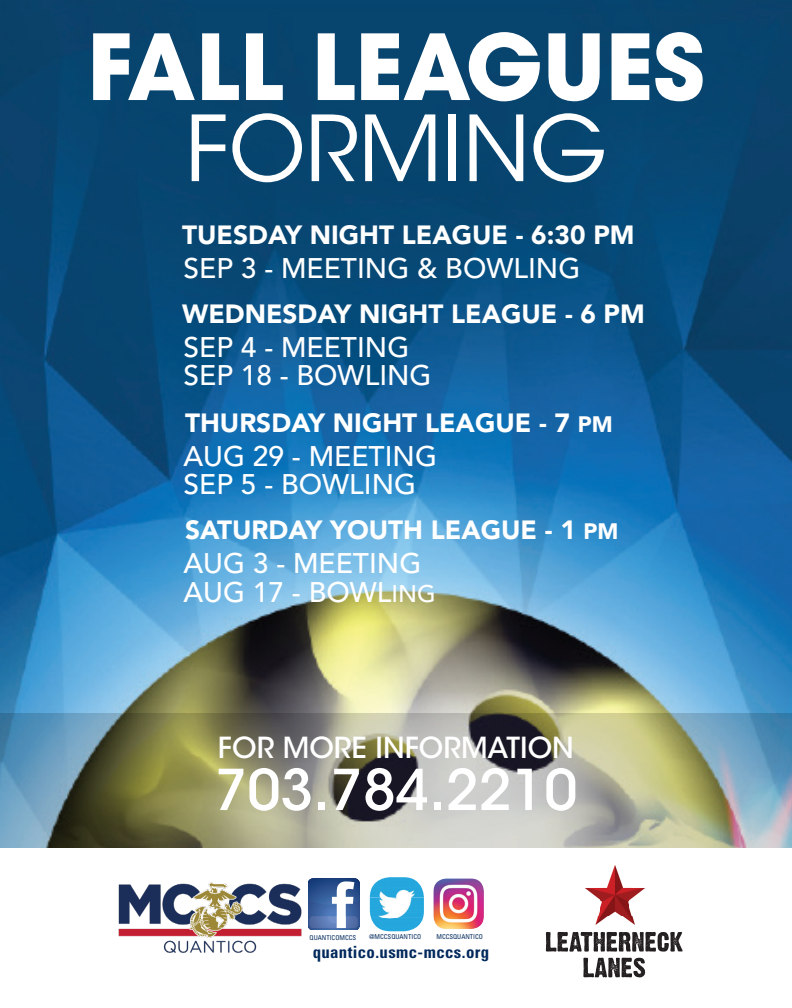
<style>
.page{position:relative;width:792px;height:1008px;background:#fff}
.page>*{position:absolute;margin:0;border:0;box-sizing:border-box;transform-origin:0 0}
.t1{font:700 90.1px "ITC Avant Garde Std";color:#fff}
.t2{font:90.1px "ITC Avant Garde Std";color:#fff}
.t3{font:500 55.9px "ITC Avant Garde Std";color:#fff}
.t4{font:500 28.85px "ITC Avant Garde Std";color:#fff}
.t5{font:500 28.15px/28.9px "Avenir LT Std";color:#fff}
.t6{font:900 26.2px "Avenir LT Std";color:#fff}
.t7{font:700 condensed 16.85px "Univers LT Std";letter-spacing:.025em;color:#00295c}
.t8{font:condensed 6.7px "Univers LT Std";color:#00295c}
.s1{font-size:22.2px}
.s2{font-size:23.85px}
</style>
<div class="page">
<img style="left:0;top:0;width:792px;height:713px">
<img style="left:0;top:713px;width:792px;height:135px">
<img style="left:118px;top:878px;width:200px;height:75px">
<img style="left:370px;top:877px;width:54px;height:54px">
<svg style="left:308px;top:879px;width:51px;height:51px"></svg>
<img style="left:433px;top:879px;width:51px;height:50px">
<svg style="left:546px;top:932px;width:137px;height:20px"></svg>
<svg style="left:583px;top:958px;width:62px;height:19px"></svg>
<img style="left:585px;top:865px;width:60px;height:60px">
<h1 class="t1" style="left:87px;top:8px;width:619px">FALL LEAGUES</h1>
<h1 class="t2" style="left:185px;top:94px;width:423px">FORMING</h1>
<p class="t6" style="left:182px;top:219px;width:454px">TUESDAY NIGHT LEAGUE - 6:30 PM</p>
<p class="t5" style="left:183px;top:255px;width:398px">SEP 3 - MEETING &amp; BOWLING</p>
<p class="t6" style="left:182px;top:298px;width:464px">WEDNESDAY NIGHT LEAGUE - 6 PM</p>
<p class="t5" style="left:183px;top:333px;width:249px">SEP 4 - MEETING<br>SEP 18 - BOWLING</p>
<p class="t6" style="left:185px;top:407px;width:429px">THURSDAY NIGHT LEAGUE - 7 <span class="s1">PM</span></p>
<p class="t5" style="left:183px;top:442px;width:255px">AUG 29 - MEETING<br>SEP 5 - BOWLING</p>
<p class="t6" style="left:185px;top:514px;width:435px">SATURDAY YOUTH LEAGUE - 1 <span class="s1">PM</span></p>
<p class="t5" style="left:183px;top:549px;width:254px">AUG 3 - MEETING<br>AUG 17 - BOWL<span class="s2">ING</span></p>
<p class="t4" style="left:218px;top:729px;width:357px">FOR MORE INFORMATION</p>
<h2 class="t3" style="left:215px;top:755px;width:364px">703.784.2210</h2>
<p class="t8" style="left:310px;top:934px;width:48px">QUANTICOMCCS</p>
<p class="t8" style="left:369px;top:932px;width:53px">@MCCSQUANTICO</p>
<p class="t8" style="left:437px;top:932px;width:48px">MCCSQUANTICO</p>
<p class="t7" style="left:313px;top:942px;width:178px">quantico.usmc-mccs.org</p>
</div>
